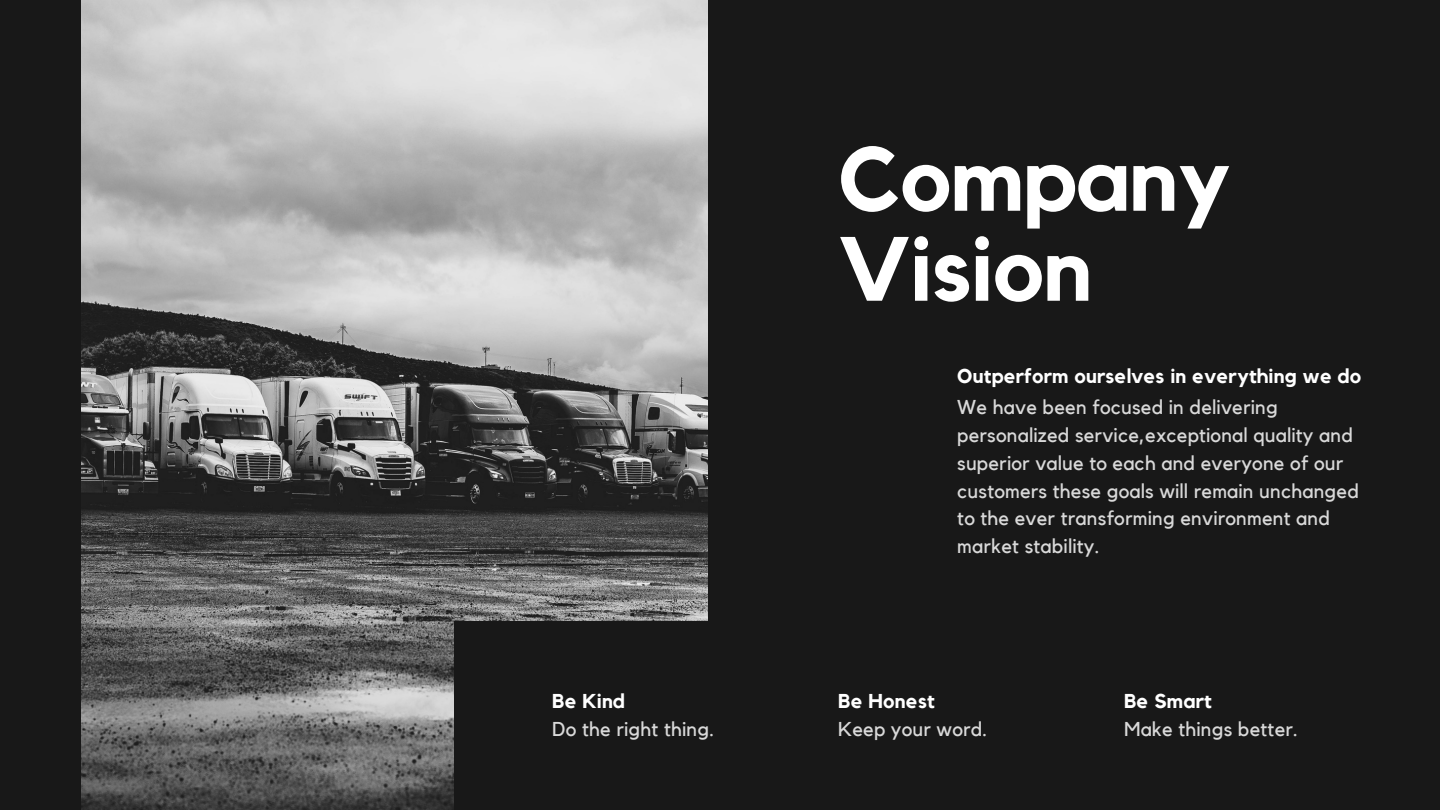
<style>
.page{position:relative;width:1440px;height:810px;background:#181818}
.page>*{position:absolute;margin:0;border:0;box-sizing:border-box;transform-origin:0 0}
.t1{font:700 90px/90px "Kollektif";letter-spacing:-.01em;color:#fff}
.t2{font:20px/27.8px "Kollektif";letter-spacing:.01em;color:#d9d9d9}
.t3{font:700 20px "Kollektif";letter-spacing:.01em;color:#fff}
</style>
<div class="page">
<img style="left:81px;top:0;width:626px;height:810px">
<div style="left:454px;top:621px;width:986px;height:189px;background:#181818"></div>
<p class="t3" style="left:552px;top:692px;width:74px">Be Kind</p>
<p class="t2" style="left:552px;top:716px;width:164px">Do the right thing.</p>
<h1 class="t1" style="left:838px;top:138px;width:394px">Company<br>Vision</h1>
<p class="t3" style="left:957px;top:367px;width:406px">Outperform ourselves in everything we do</p>
<p class="t2" style="left:957px;top:394px;width:403px">We have been focused in delivering personalized service,exceptional quality and superior value to each and everyone of our customers these goals will remain unchanged to the ever transforming environment and market stability.</p>
<p class="t3" style="left:838px;top:692px;width:98px">Be Honest</p>
<p class="t2" style="left:838px;top:716px;width:151px">Keep your word.</p>
<p class="t3" style="left:1124px;top:692px;width:89px">Be Smart</p>
<p class="t2" style="left:1124px;top:716px;width:175px">Make things better.</p>
</div>
